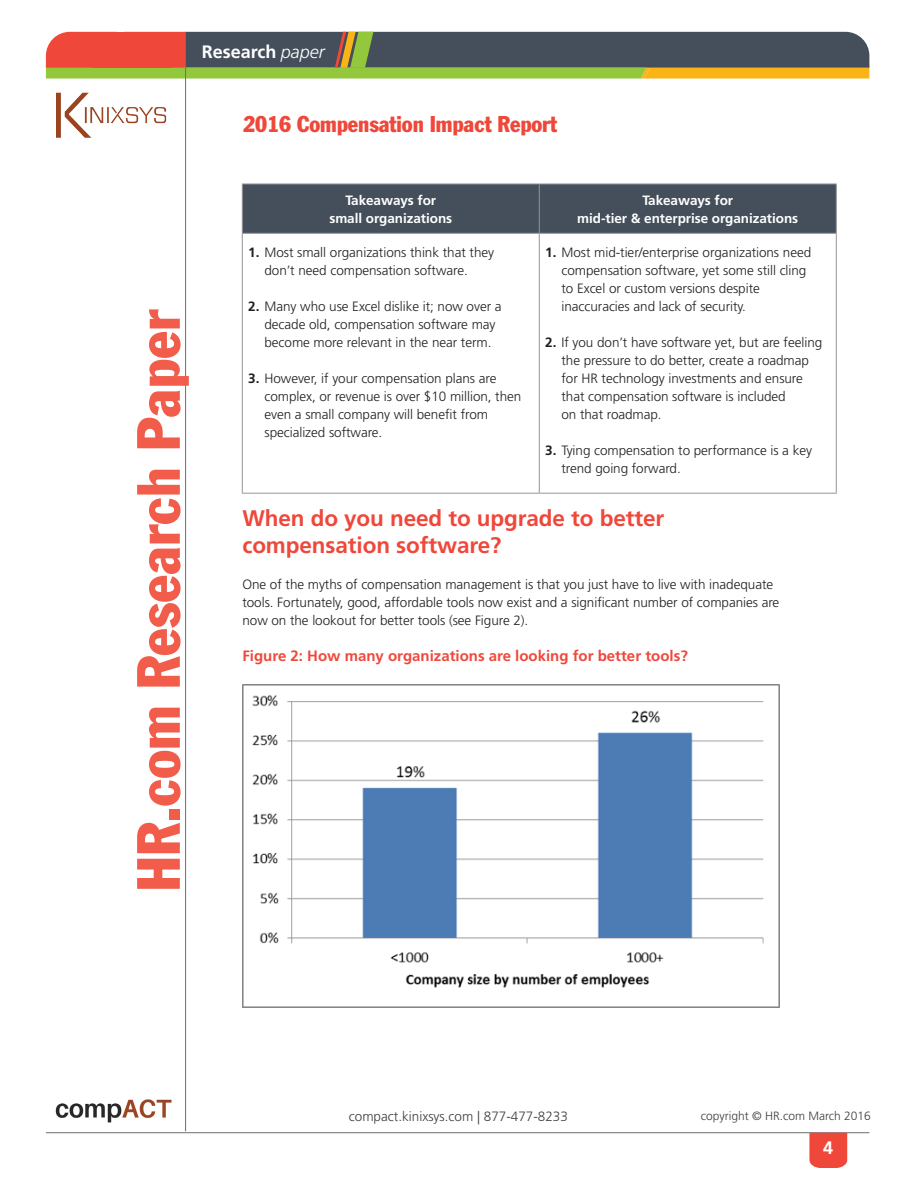
<style>
.page{position:relative;width:918px;height:1188px;background:#fff}
.page>*{position:absolute;margin:0;border:0;box-sizing:border-box;transform-origin:0 0}
.t1{font:condensed 60px "Franklin Gothic";color:#f15d4a}
.t2{font:700 22.5px/27px "Frutiger";letter-spacing:-.005em;color:#ef483b}
.t3{font:condensed 22.5px "Franklin Gothic";letter-spacing:-.005em;color:#ef483b}
.t4{font:700 18px "Frutiger";color:#fff}
.t5{font:700 15px "Frutiger";color:#ef483b}
.t6{font:300 13.5px/18px "Frutiger";letter-spacing:-.005em;color:#231f20}
.t7{font:700 13.5px/18px "Frutiger";letter-spacing:-.005em;color:#fff;text-align:center}
.t8{font:300 13.5px "Frutiger";color:#3e3e3f}
.t9{font:300 12px "Frutiger";color:#3e3e3f}
.s1{font-weight:300;font-style:italic}
.s2{font-weight:700}
</style>
<div class="page">
<hr style="left:46px;top:1132px;width:823px;height:1px;background:#6c6d70">
<hr style="left:185px;top:32px;width:1px;height:1099px;background:#6c6d70">
<svg style="left:809px;top:1133px;width:38px;height:35px"></svg>
<svg style="left:46px;top:32px;width:823px;height:47px;background:#6f7151"></svg>
<div style="left:92px;top:32px;width:80px;height:36px;background:#ef483b"></div>
<img style="left:55px;top:1099px;width:117px;height:24px">
<img style="left:56px;top:93px;width:111px;height:45px">
<div style="left:243px;top:185px;width:593px;height:48px;background:#444f5b"></div>
<hr style="left:242px;top:184px;width:297px;height:1px;background:#939598">
<hr style="left:242px;top:184px;width:1px;height:49px;background:#939598">
<hr style="left:539px;top:184px;width:298px;height:1px;background:#939598">
<hr style="left:539px;top:184px;width:1px;height:49px;background:#939598">
<hr style="left:836px;top:184px;width:1px;height:49px;background:#939598">
<hr style="left:242px;top:233px;width:297px;height:1px;background:#939598">
<hr style="left:242px;top:234px;width:1px;height:259px;background:#939598">
<hr style="left:539px;top:233px;width:298px;height:1px;background:#939598">
<hr style="left:539px;top:234px;width:1px;height:259px;background:#939598">
<hr style="left:836px;top:234px;width:1px;height:259px;background:#939598">
<hr style="left:242px;top:493px;width:297px;height:1px;background:#939598">
<hr style="left:539px;top:493px;width:298px;height:1px;background:#939598">
<img style="left:242px;top:685px;width:538px;height:323px">
<h3 class="t4" style="left:202px;top:41px;width:125px">Research <span class="s1">paper</span></h3>
<h2 class="t3" style="left:243px;top:110px;width:316px">2016 Compensation Impact Report</h2>
<h1 class="t1" style="left:122px;top:892px;width:584px;rotate:-90deg">HR.com Research Paper</h1>
<p class="t7" style="left:329px;top:191px;width:124px">Takeaways for small organizations</p>
<p class="t7" style="left:577px;top:191px;width:222px">Takeaways for<br>mid-tier &amp; enterprise organizations</p>
<p class="t6" style="left:264px;top:243px;width:231px;text-indent:-16px"><span class="s2">1.</span> Most small organizations think that they don’t need compensation software.</p>
<p class="t6" style="left:264px;top:297px;width:239px;text-indent:-16px"><span class="s2">2.</span> Many who use Excel dislike it; now over a decade old, compensation software may become more relevant in the near term.</p>
<p class="t6" style="left:264px;top:369px;width:258px;text-indent:-16px"><span class="s2">3.</span> However, if your compensation plans are complex, or revenue is over $10 million, then even a small company will benefit from specialized software.</p>
<p class="t6" style="left:561px;top:243px;width:251px;text-indent:-16px"><span class="s2">1.</span> Most mid-tier/enterprise organizations need compensation software, yet some still cling to Excel or custom versions despite inaccuracies and lack of security.</p>
<p class="t6" style="left:561px;top:333px;width:262px;text-indent:-16px"><span class="s2">2.</span> If you don’t have software yet, but are feeling the pressure to do better, create a roadmap for HR technology investments and ensure that compensation software is included<br>on that roadmap.</p>
<p class="t6" style="left:561px;top:441px;width:252px;text-indent:-16px"><span class="s2">3.</span> Tying compensation to performance is a key trend going forward.</p>
<h2 class="t2" style="left:242px;top:505px;width:423px">When do you need to upgrade to better compensation software?</h2>
<p class="t6" style="left:242px;top:575px;width:538px">One of the myths of compensation management is that you just have to live with inadequate tools. Fortunately, good, affordable tools now exist and a significant number of companies are now on the lookout for better tools (see Figure 2).</p>
<p class="t5" style="left:242px;top:647px;width:447px">Figure 2: How many organizations are looking for better tools?</p>
<p class="t8" style="left:349px;top:1109px;width:221px">compact.kinixsys.com | 877-477-8233</p>
<p class="t9" style="left:701px;top:1109px;width:172px">copyright © HR.com March 2016</p>
<h3 class="t4" style="left:823px;top:1137px;width:12px">4</h3>
</div>
